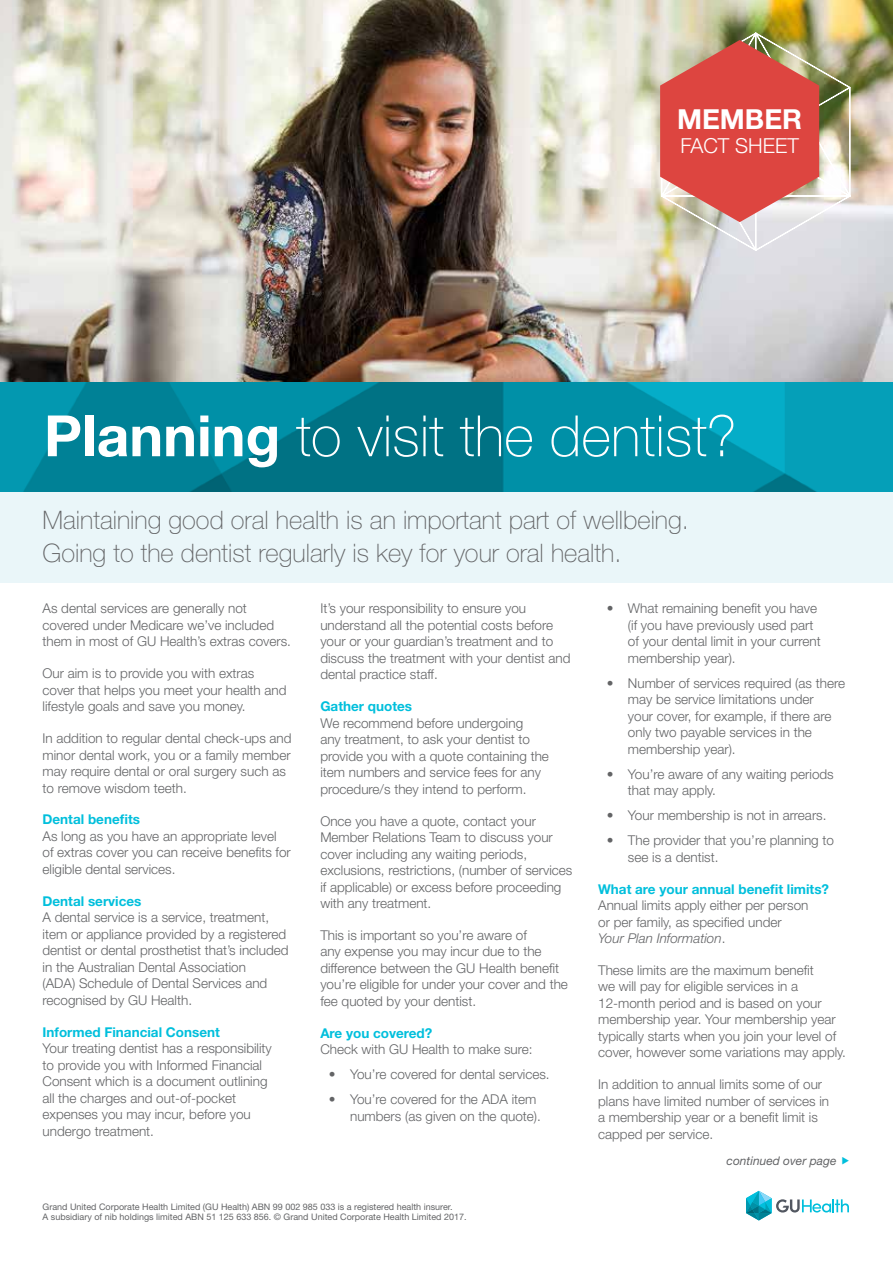
<style>
.page{position:relative;width:893px;height:1263px;background:#fff}
.page>*{position:absolute;margin:0;border:0;box-sizing:border-box;transform-origin:0 0}
.t1{font:100 57px "Helvetica Neue LT Std";color:#fff}
.t2{font:700 27.6px "Helvetica Neue LT Std";color:#fff}
.t3{font:100 25.5px/33px "Helvetica Neue LT Std";color:#636466}
.t4{font:300 20.7px "Helvetica Neue LT Std";color:#fff}
.t5{font:300 13.5px/16.5px "Helvetica Neue LT Std";color:#636466}
.t6{font:700 13.5px "Helvetica Neue LT Std";color:#00bfdc}
.t7{font:italic 12px "Helvetica Neue LT Std";color:#636466}
.t8{font:9px/10.8px "Helvetica Neue LT Std";color:#636466}
.s1{font-weight:700}
.s2{font-style:italic}
</style>
<div class="page">
<svg style="left:746px;top:1191px;width:103px;height:29px"></svg>
<img style="left:0;top:0;width:893px;height:382px">
<div style="left:0;top:491px;width:893px;height:92px;background:#eaf6f9"></div>
<img style="left:0;top:382px;width:893px;height:109px">
<img style="left:660px;top:31px;width:192px;height:221px">
<h2 class="t2" style="left:677px;top:102px;width:127px">MEMBER</h2>
<h3 class="t4" style="left:680px;top:133px;width:120px">FACT SHEET</h3>
<h1 class="t1" style="left:44px;top:403px;width:694px"><span class="s1">Planning</span> to visit the dentist?</h1>
<h3 class="t3" style="left:43px;top:504px;width:648px">Maintaining good oral health is an important part of wellbeing.<br>Going to the dentist regularly is key for your oral health.</h3>
<p class="t5" style="left:43px;top:600px;width:250px">As dental services are generally not covered under Medicare we’ve included them in most of GU Health’s extras covers.</p>
<p class="t5" style="left:43px;top:665px;width:246px">Our aim is to provide you with extras cover that helps you meet your health and lifestyle goals and save you money.</p>
<p class="t5" style="left:43px;top:730px;width:251px">In addition to regular dental check-ups and minor dental work, you or a family member may require dental or oral surgery such as to remove wisdom teeth.</p>
<p class="t6" style="left:43px;top:811px;width:99px">Dental benefits</p>
<p class="t5" style="left:43px;top:827px;width:250px">As long as you have an appropriate level of extras cover you can receive benefits for eligible dental services.</p>
<p class="t6" style="left:43px;top:892px;width:100px">Dental services</p>
<p class="t5" style="left:43px;top:909px;width:248px">A dental service is a service, treatment, item or appliance provided by a registered dentist or dental prosthetist that’s included in the Australian Dental Association<br>(ADA) Schedule of Dental Services and recognised by GU Health.</p>
<p class="t6" style="left:43px;top:1023px;width:179px">Informed Financial Consent</p>
<p class="t5" style="left:43px;top:1040px;width:231px">Your treating dentist has a responsibility to provide you with Informed Financial Consent which is a document outlining all the charges and out-of-pocket expenses you may incur, before you undergo treatment.</p>
<p class="t5" style="left:320px;top:600px;width:252px">It’s your responsibility to ensure you understand all the potential costs before your or your guardian’s treatment and to discuss the treatment with your dentist and dental practice staff.</p>
<p class="t6" style="left:320px;top:698px;width:93px">Gather quotes</p>
<p class="t5" style="left:320px;top:714px;width:230px">We recommend before undergoing<br>any treatment, to ask your dentist to provide you with a quote containing the item numbers and service fees for any procedure/s they intend to perform.</p>
<p class="t5" style="left:320px;top:812px;width:254px">Once you have a quote, contact your Member Relations Team to discuss your cover including any waiting periods, exclusions, restrictions, (number of services if applicable) or excess before proceeding with any treatment.</p>
<p class="t5" style="left:320px;top:926px;width:249px">This is important so you’re aware of<br>any expense you may incur due to the difference between the GU Health benefit you’re eligible for under your cover and the fee quoted by your dentist.</p>
<p class="t6" style="left:320px;top:1024px;width:114px">Are you covered?</p>
<p class="t5" style="left:320px;top:1041px;width:214px">Check with GU Health to make sure:</p>
<p class="t5" style="left:329px;top:1066px;width:222px">• You’re covered for dental services.</p>
<p class="t5" style="left:350px;top:1091px;width:192px;text-indent:-21px">• You’re covered for the ADA item numbers (as given on the quote).</p>
<p class="t8" style="left:43px;top:1201px;width:425px">Grand United Corporate Health Limited (GU Health) ABN 99 002 985 033 is a registered health insurer.<br>A subsidiary of nib holdings limited ABN 51 125 633 856. © Grand United Corporate Health Limited 2017.</p>
<p class="t5" style="left:628px;top:600px;width:194px;text-indent:-21px">• What remaining benefit you have (if you have previously used part of your dental limit in your current membership year).</p>
<p class="t5" style="left:628px;top:674px;width:219px;text-indent:-21px">• Number of services required (as there may be service limitations under<br>your cover, for example, if there are only two payable services in the membership year).</p>
<p class="t5" style="left:628px;top:765px;width:207px;text-indent:-21px">• You’re aware of any waiting periods that may apply.</p>
<p class="t5" style="left:607px;top:807px;width:221px">• Your membership is not in arrears.</p>
<p class="t5" style="left:628px;top:832px;width:208px;text-indent:-21px">• The provider that you’re planning to see is a dentist.</p>
<p class="t6" style="left:598px;top:880px;width:232px">What are your annual benefit limits?</p>
<p class="t5" style="left:598px;top:897px;width:212px">Annual limits apply either per person or per family, as specified under<br><span class="s2">Your Plan Information</span>.</p>
<p class="t5" style="left:598px;top:962px;width:249px">These limits are the maximum benefit<br>we will pay for eligible services in a 12-month period and is based on your membership year. Your membership year typically starts when you join your level of cover, however some variations may apply.</p>
<p class="t5" style="left:598px;top:1076px;width:233px">In addition to annual limits some of our plans have limited number of services in a membership year or a benefit limit is capped per service.</p>
<p class="t7" style="left:727px;top:1154px;width:111px">continued over page</p>
</div>
